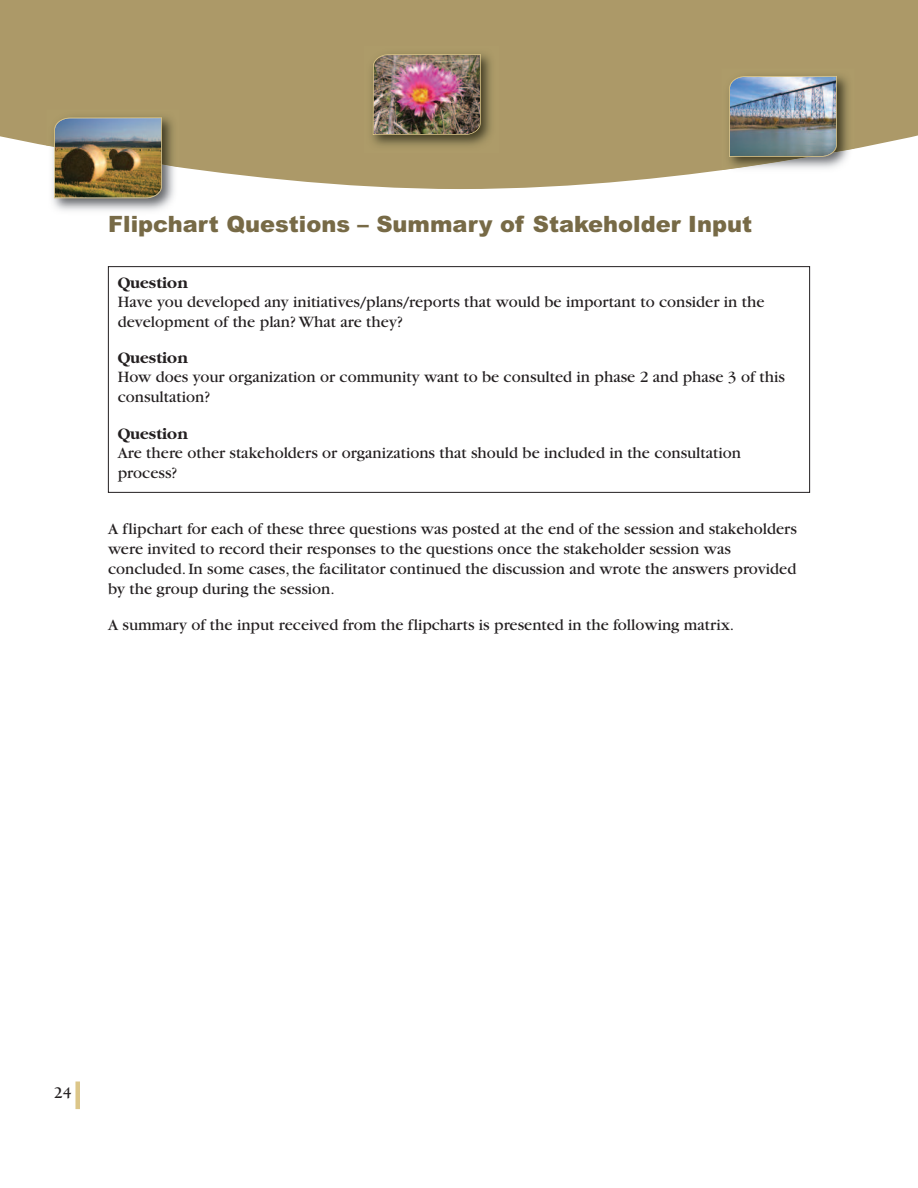
<style>
.page{position:relative;width:918px;height:1188px;background:#fff}
.page>*{position:absolute;margin:0;border:0;box-sizing:border-box;transform-origin:0 0}
.t1{font:900 22.5px "Arial";color:#776a46}
.t2{font:16.5px/19.8px "Garamond";color:#231f20}
.t3{font:700 16.5px "Garamond";color:#231f20}
.t4{font:700 16.5px "Berkeley";color:#231f20}
</style>
<div class="page">
<svg style="left:0;top:0;width:918px;height:189px;fill:#ac9968"></svg>
<div style="left:75px;top:1082px;width:5px;height:27px;background:#dcc689"></div>
<img style="left:46px;top:167px;width:134px;height:44px">
<img style="left:46px;top:109px;width:134px;height:58px">
<img style="left:54px;top:118px;width:108px;height:80px">
<img style="left:721px;top:170px;width:134px;height:5px">
<img style="left:721px;top:68px;width:134px;height:102px">
<img style="left:729px;top:76px;width:108px;height:81px">
<img style="left:365px;top:46px;width:133px;height:107px">
<img style="left:373px;top:54px;width:108px;height:81px">
<div style="left:108px;top:266px;width:702px;height:227px;border:1px solid #231f20"></div>
<h1 class="t1" style="left:108px;top:211px;width:646px">Flipchart Questions – Summary of Stakeholder Input</h1>
<p class="t3" style="left:118px;top:272px;width:72px">Question</p>
<p class="t2" style="left:118px;top:293px;width:648px">Have you developed any initiatives/plans/reports that would be important to consider in the development of the plan? What are they?</p>
<p class="t3" style="left:118px;top:348px;width:72px">Question</p>
<p class="t2" style="left:118px;top:369px;width:669px">How does your organization or community want to be consulted in phase 2 and phase 3 of this consultation?</p>
<p class="t3" style="left:118px;top:424px;width:72px">Question</p>
<p class="t2" style="left:118px;top:444px;width:625px">Are there other stakeholders or organizations that should be included in the consultation process?</p>
<p class="t2" style="left:108px;top:521px;width:691px">A flipchart for each of these three questions was posted at the end of the session and stakeholders were invited to record their responses to the questions once the stakeholder session was concluded.In some cases,the facilitator continued the discussion and wrote the answers provided by the group during the session.</p>
<p class="t2" style="left:108px;top:616px;width:628px">A summary of the input received from the flipcharts is presented in the following matrix.</p>
<p class="t4" style="left:54px;top:1086px;width:19px">24</p>
</div>
